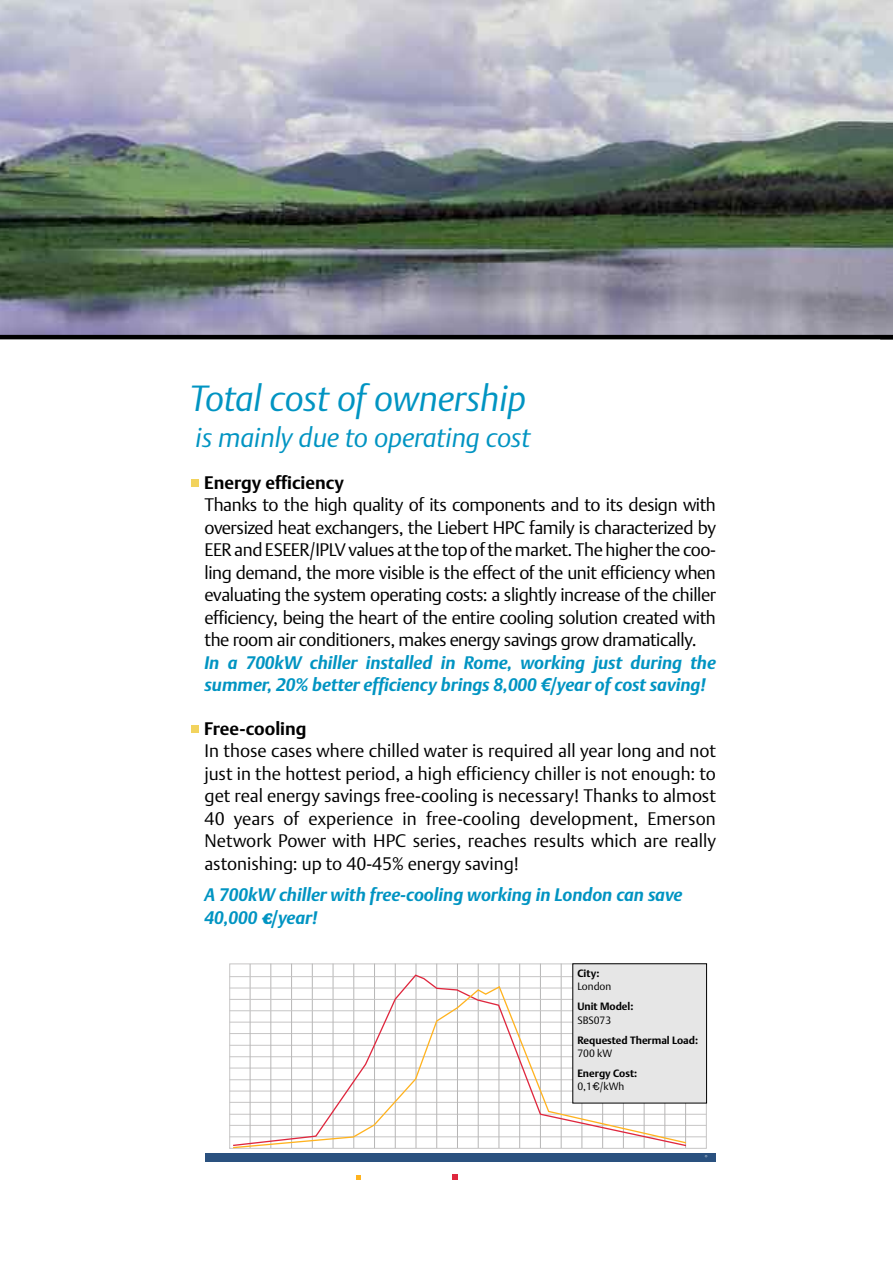
<style>
.page{position:relative;width:893px;height:1263px;background:#fff}
.page>*{position:absolute;margin:0;border:0;box-sizing:border-box;transform-origin:0 0}
.t1{font:italic 36px "DTL Argo T Light";letter-spacing:-.005em;color:#0094c2}
.t2{font:italic 27px "DTL Argo T Light";letter-spacing:-.005em;color:#0094c2}
.t3{font:18px/22.5px "DTL Argo T Light";letter-spacing:-.015em;color:#000;text-align:justify}
.t4{font:italic 700 18px/22.5px "DTL Argo T";color:#0094c2}
.t5{font:700 18px "DTL Argo T";color:#000}
.t6{font:700 10.5px "DTL Argo T";color:#000}
.t7{font:10.5px "DTL Argo T Light";color:#000}
.s1{font-family:"Arial"}
.s2{font-family:"Cooper Black Std";font-weight:400}
.s3{font-family:"Helvetica"}
</style>
<div class="page">
<img style="left:0;top:0;width:893px;height:335px">
<hr style="left:0;top:335px;width:893px;height:4px;background:#000">
<div style="left:191px;top:725px;width:8px;height:8px;background:#f2d35d"></div>
<div style="left:191px;top:479px;width:8px;height:8px;background:#f2d35d"></div>
<div style="left:205px;top:1153px;width:511px;height:9px;background:#2a517f"></div>
<hr style="left:229px;top:1022px;width:477px;height:1px;background:#c6c5c5">
<hr style="left:229px;top:1033px;width:477px;height:1px;background:#c6c5c5">
<hr style="left:229px;top:1045px;width:477px;height:1px;background:#c6c5c5">
<hr style="left:229px;top:1056px;width:477px;height:1px;background:#c6c5c5">
<hr style="left:229px;top:1068px;width:477px;height:1px;background:#c6c5c5">
<hr style="left:229px;top:1079px;width:477px;height:1px;background:#c6c5c5">
<hr style="left:229px;top:1091px;width:477px;height:1px;background:#c6c5c5">
<hr style="left:229px;top:1102px;width:477px;height:1px;background:#c6c5c5">
<hr style="left:229px;top:1114px;width:477px;height:1px;background:#c6c5c5">
<hr style="left:229px;top:1125px;width:477px;height:1px;background:#c6c5c5">
<hr style="left:229px;top:1136px;width:477px;height:1px;background:#c6c5c5">
<hr style="left:250px;top:964px;width:1px;height:184px;background:#b7b6b6">
<hr style="left:270px;top:963px;width:1px;height:185px;background:#b7b6b6">
<hr style="left:291px;top:963px;width:1px;height:185px;background:#b7b6b6">
<hr style="left:312px;top:963px;width:1px;height:185px;background:#b7b6b6">
<hr style="left:333px;top:963px;width:1px;height:185px;background:#b7b6b6">
<hr style="left:353px;top:963px;width:1px;height:185px;background:#b7b6b6">
<hr style="left:374px;top:963px;width:1px;height:185px;background:#b7b6b6">
<hr style="left:395px;top:963px;width:1px;height:185px;background:#b7b6b6">
<hr style="left:416px;top:963px;width:1px;height:185px;background:#b7b6b6">
<hr style="left:436px;top:963px;width:1px;height:185px;background:#b7b6b6">
<hr style="left:457px;top:963px;width:1px;height:185px;background:#b7b6b6">
<hr style="left:478px;top:963px;width:1px;height:185px;background:#b7b6b6">
<hr style="left:499px;top:963px;width:1px;height:185px;background:#b7b6b6">
<hr style="left:519px;top:963px;width:1px;height:185px;background:#b7b6b6">
<hr style="left:540px;top:963px;width:1px;height:185px;background:#b7b6b6">
<hr style="left:561px;top:963px;width:1px;height:185px;background:#b7b6b6">
<hr style="left:229px;top:1010px;width:477px;height:1px;background:#c6c5c5">
<hr style="left:229px;top:999px;width:477px;height:1px;background:#c6c5c5">
<hr style="left:229px;top:988px;width:477px;height:1px;background:#c6c5c5">
<hr style="left:229px;top:976px;width:477px;height:1px;background:#c6c5c5">
<svg style="left:232px;top:985px;width:455px;height:164px"></svg>
<svg style="left:453px;top:1174px;width:5px;height:5px"></svg>
<svg style="left:356px;top:1175px;width:5px;height:4px"></svg>
<div style="left:573px;top:964px;width:134px;height:139px;background:#e6e6e6"></div>
<h1 class="t1" style="left:190px;top:377px;width:338px">Total cost of ownership</h1>
<h2 class="t2" style="left:196px;top:421px;width:336px">is mainly due to operating cost</h2>
<p class="t5" style="left:204px;top:472px;width:141px">Energy efficiency</p>
<p class="t3" style="left:205px;top:494px;width:513px">Thanks to the high quality of its components and to its design with oversized heat exchangers, the Liebert HPC family is characterized by EERandESEER/IPLVvalues atthe topofthemarket.Thehigherthe coo&shy;ling demand, the more visible is the effect of the unit efficiency when evaluating the system operating costs: a slightly increase of the chiller efficiency, being the heart of the entire cooling solution created with the room air conditioners, makes energy savings grow dramatically.</p>
<p class="t4" style="left:205px;top:651px;width:513px">In a 700kW chiller installed in Rome, working just during the summer, 20% better efficiency brings 8,000 <span class="s1">€</span>/year of cost saving!</p>
<p class="t5" style="left:204px;top:718px;width:104px">Free-cooling</p>
<p class="t3" style="left:205px;top:740px;width:513px">In those cases where chilled water is required all year long and not just in the hottest period, a high efficiency chiller is not enough: to get real energy savings free-cooling is necessary! Thanks to almost 40 years of experience in free-cooling development, Emerson Network Power with HPC series, reaches results which are really astonishing: up to 40-45% energy saving!</p>
<p class="t4" style="left:205px;top:883px;width:479px">A 700kW chiller with free-cooling working in London can save<br>40,000 <span class="s2">€</span>/year!</p>
<p class="t6" style="left:577px;top:967px;width:24px">City:</p>
<p class="t7" style="left:577px;top:980px;width:35px">London</p>
<p class="t6" style="left:577px;top:1000px;width:58px">Unit Model:</p>
<p class="t7" style="left:577px;top:1014px;width:35px">SBS073</p>
<p class="t6" style="left:577px;top:1034px;width:122px">Requested Thermal Load:</p>
<p class="t7" style="left:577px;top:1047px;width:36px">700 kW</p>
<p class="t6" style="left:577px;top:1067px;width:61px">Energy Cost:</p>
<p class="t7" style="left:577px;top:1081px;width:48px">0,1<span class="s3">€</span>/kWh</p>
</div>
